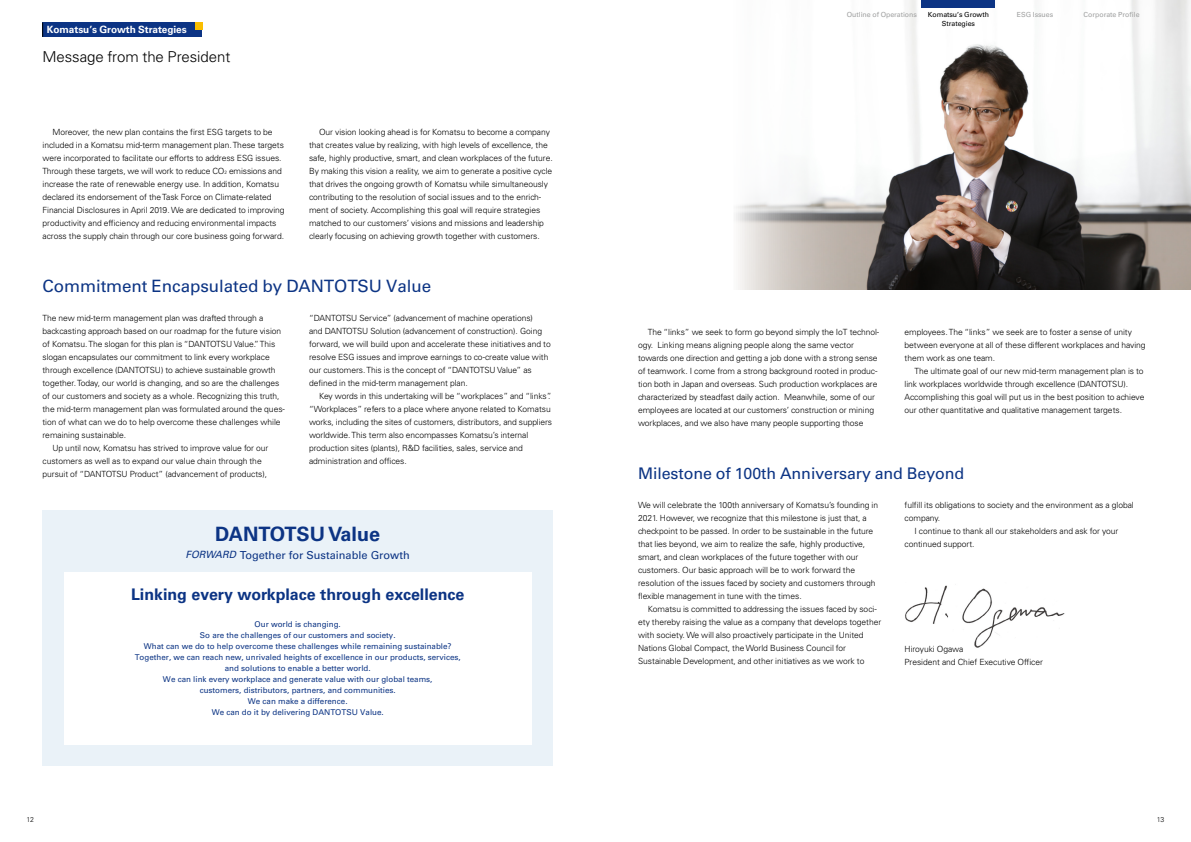
<style>
.page{position:relative;width:1191px;height:842px;background:#fff}
.page>*{position:absolute;margin:0;border:0;box-sizing:border-box;transform-origin:0 0}
.t1{font:700 19.8px "Univers LT Std";color:#0c3484}
.t2{font:17px "Univers LT Std";letter-spacing:-.005em;color:#0c3484}
.t3{font:700 16px "Univers LT Std";color:#0c3484}
.t4{font:16px "Univers LT Std";letter-spacing:-.005em;color:#0c3484}
.t5{font:300 15px "Univers LT Std";letter-spacing:-.005em;color:#000}
.t6{font:11px "Univers LT Std";color:#0c3484}
.t7{font:700 10px "Univers LT Std";letter-spacing:-.005em;color:#fff}
.t8{font:900 10px "Avenir LT Std";letter-spacing:.02em;color:#fff}
.t9{font:300 8.5px/13px "Univers LT Std";letter-spacing:-.005em;color:#000}
.t10{font:8px/11px "Univers LT Std";color:#0c3484;text-align:center}
.t11{font:7px "Univers LT Std";letter-spacing:-.005em;color:#9fa0a0}
.t12{font:7px/9px "Univers LT Std";letter-spacing:-.005em;color:#000;text-align:center}
.t13{font:300 7px "Univers LT Std";color:#000}
.s1{font-size:4.7px}
.s2{font-style:italic;font-size:10px}
</style>
<div class="page">
<img style="left:736px;top:0;width:455px;height:289px">
<div style="left:43px;top:510px;width:510px;height:255px;background:#eaf2f8"></div>
<div style="left:64px;top:572px;width:467px;height:173px;background:#fff"></div>
<img style="left:905px;top:585px;width:160px;height:63px">
<div style="left:921px;top:0;width:74px;height:7px;background:#0c3484"></div>
<div style="left:43px;top:23px;width:159px;height:14px;background:#0c3484"></div>
<div style="left:195px;top:23px;width:7px;height:7px;background:#fabe00"></div>
<svg style="left:42px;top:23px;width:1px;height:14px"></svg>
<p class="t7" style="left:47px;top:24px;width:141px">Komatsu’s Growth Strategies</p>
<p class="t8" style="left:47px;top:24px;width:55px">STRATEGY</p>
<h3 class="t5" style="left:43px;top:48px;width:189px">Message from the President</h3>
<p class="t9" style="left:43px;top:125px;width:244px;text-indent:10px">Moreover, the new plan contains the first ESG targets to be included in a Komatsu mid-term management plan. These targets were incorporated to facilitate our efforts to address ESG issues.<br>Through these targets, we will work to reduce CO<span class="s1">2</span> emissions and increase the rate of renewable energy use. In addition, Komatsu declared its endorsement of the Task Force on Climate-related Financial Disclosures in April 2019. We are dedicated to improving productivity and efficiency and reducing environmental impacts across the supply chain through our core business going forward.</p>
<p class="t9" style="left:309px;top:125px;width:245px;text-indent:10px">Our vision looking ahead is for Komatsu to become a company that creates value by realizing, with high levels of excellence, the safe, highly productive, smart, and clean workplaces of the future.<br>By making this vision a reality, we aim to generate a positive cycle that drives the ongoing growth of Komatsu while simultaneously contributing to the resolution of social issues and to the enrich&shy;ment of society. Accomplishing this goal will require strategies matched to our customers’ visions and missions and leadership clearly focusing on achieving growth together with customers.</p>
<h2 class="t2" style="left:43px;top:276px;width:390px">Commitment Encapsulated by DANTOTSU Value</h2>
<p class="t9" style="left:43px;top:311px;width:222px">The new mid-term management plan was drafted through a</p>
<p class="t9" style="left:43px;top:324px;width:240px">backcasting approach based on our roadmap for the future vision</p>
<p class="t9" style="left:43px;top:337px;width:234px">of Komatsu. The slogan for this plan is “DANTOTSU Value.” This</p>
<p class="t9" style="left:43px;top:350px;width:229px">slogan encapsulates our commitment to link every workplace</p>
<p class="t9" style="left:43px;top:363px;width:235px">through excellence (DANTOTSU) to achieve sustainable growth</p>
<p class="t9" style="left:43px;top:376px;width:238px">together. Today, our world is changing, and so are the challenges</p>
<p class="t9" style="left:43px;top:389px;width:239px">of our customers and society as a whole. Recognizing this truth,</p>
<p class="t9" style="left:43px;top:402px;width:244px">the mid-term management plan was formulated around the ques-</p>
<p class="t9" style="left:43px;top:415px;width:240px">tion of what can we do to help overcome these challenges while</p>
<p class="t9" style="left:43px;top:428px;width:85px">remaining sustainable.</p>
<p class="t9" style="left:52px;top:441px;width:217px">Up until now, Komatsu has strived to improve value for our</p>
<p class="t9" style="left:43px;top:454px;width:221px">customers as well as to expand our value chain through the</p>
<p class="t9" style="left:43px;top:467px;width:226px">pursuit of “DANTOTSU Product” (advancement of products),</p>
<p class="t9" style="left:309px;top:311px;width:243px">“DANTOTSU Service” (advancement of machine operations)<br>and DANTOTSU Solution (advancement of construction). Going forward, we will build upon and accelerate these initiatives and to resolve ESG issues and improve earnings to co-create value with our customers. This is the concept of “DANTOTSU Value” as defined in the mid-term management plan.</p>
<p class="t9" style="left:309px;top:389px;width:245px;text-indent:10px">Key words in this undertaking will be “workplaces” and “links”. “Workplaces” refers to a place where anyone related to Komatsu works, including the sites of customers, distributors, and suppliers worldwide. This term also encompasses Komatsu’s internal production sites (plants), R&amp;D facilities, sales, service and administration and offices.</p>
<h1 class="t1" style="left:215px;top:522px;width:166px">DANTOTSU Value</h1>
<p class="t6" style="left:186px;top:548px;width:226px"><span class="s2">FORWARD</span> Together for Sustainable Growth</p>
<h3 class="t3" style="left:131px;top:585px;width:335px">Linking every workplace through excellence</h3>
<p class="t10" style="left:135px;top:618px;width:327px">Our world is changing.<br>So are the challenges of our customers and society.<br>What can we do to help overcome these challenges while remaining sustainable?<br>Together, we can reach new, unrivaled heights of excellence in our products, services, and solutions to enable a better world.<br>We can link every workplace and generate value with our global teams,<br>customers, distributors, partners, and communities.<br>We can make a difference.<br>We can do it by delivering DANTOTSU Value.</p>
<p class="t11" style="left:847px;top:11px;width:72px">Outline of Operations</p>
<p class="t11" style="left:1016px;top:11px;width:38px">ESG Issues</p>
<p class="t11" style="left:1083px;top:11px;width:58px">Corporate Profile</p>
<p class="t12" style="left:928px;top:10px;width:63px">Komatsu’s Growth<br>Strategies</p>
<p class="t9" style="left:638px;top:325px;width:243px;text-indent:10px">The “links” we seek to form go beyond simply the IoT technol&shy;ogy. Linking means aligning people along the same vector towards one direction and getting a job done with a strong sense of teamwork. I come from a strong background rooted in produc&shy;tion both in Japan and overseas. Such production workplaces are characterized by steadfast daily action. Meanwhile, some of our employees are located at our customers’ construction or mining workplaces, and we also have many people supporting those</p>
<p class="t9" style="left:904px;top:325px;width:242px">employees. The “links” we seek are to foster a sense of unity between everyone at all of these different workplaces and having them work as one team.</p>
<p class="t9" style="left:904px;top:364px;width:241px;text-indent:10px">The ultimate goal of our new mid-term management plan is to link workplaces worldwide through excellence (DANTOTSU).<br>Accomplishing this goal will put us in the best position to achieve our other quantitative and qualitative management targets.</p>
<h3 class="t4" style="left:638px;top:464px;width:328px">Milestone of 100th Anniversary and Beyond</h3>
<p class="t9" style="left:638px;top:499px;width:241px">We will celebrate the 100th anniversary of Komatsu’s founding in 2021. However, we recognize that this milestone is just that, a checkpoint to be passed. In order to be sustainable in the future that lies beyond, we aim to realize the safe, highly productive, smart, and clean workplaces of the future together with our customers. Our basic approach will be to work forward the resolution of the issues faced by society and customers through flexible management in tune with the times.</p>
<p class="t9" style="left:638px;top:603px;width:245px;text-indent:10px">Komatsu is committed to addressing the issues faced by soci&shy;ety thereby raising the value as a company that develops together with society. We will also proactively participate in the United Nations Global Compact, the World Business Council for Sustainable Development, and other initiatives as we work to</p>
<p class="t9" style="left:904px;top:499px;width:231px">fulfill its obligations to society and the environment as a global</p>
<p class="t9" style="left:904px;top:512px;width:37px">company.</p>
<p class="t9" style="left:914px;top:525px;width:205px">I continue to thank all our stakeholders and ask for your</p>
<p class="t9" style="left:904px;top:538px;width:71px">continued support.</p>
<p class="t9" style="left:904px;top:642px;width:140px">Hiroyuki Ogawa<br>President and Chief Executive Officer</p>
<p class="t13" style="left:27px;top:815px;width:9px">12</p>
<p class="t13" style="left:1157px;top:815px;width:9px">13</p>
</div>
